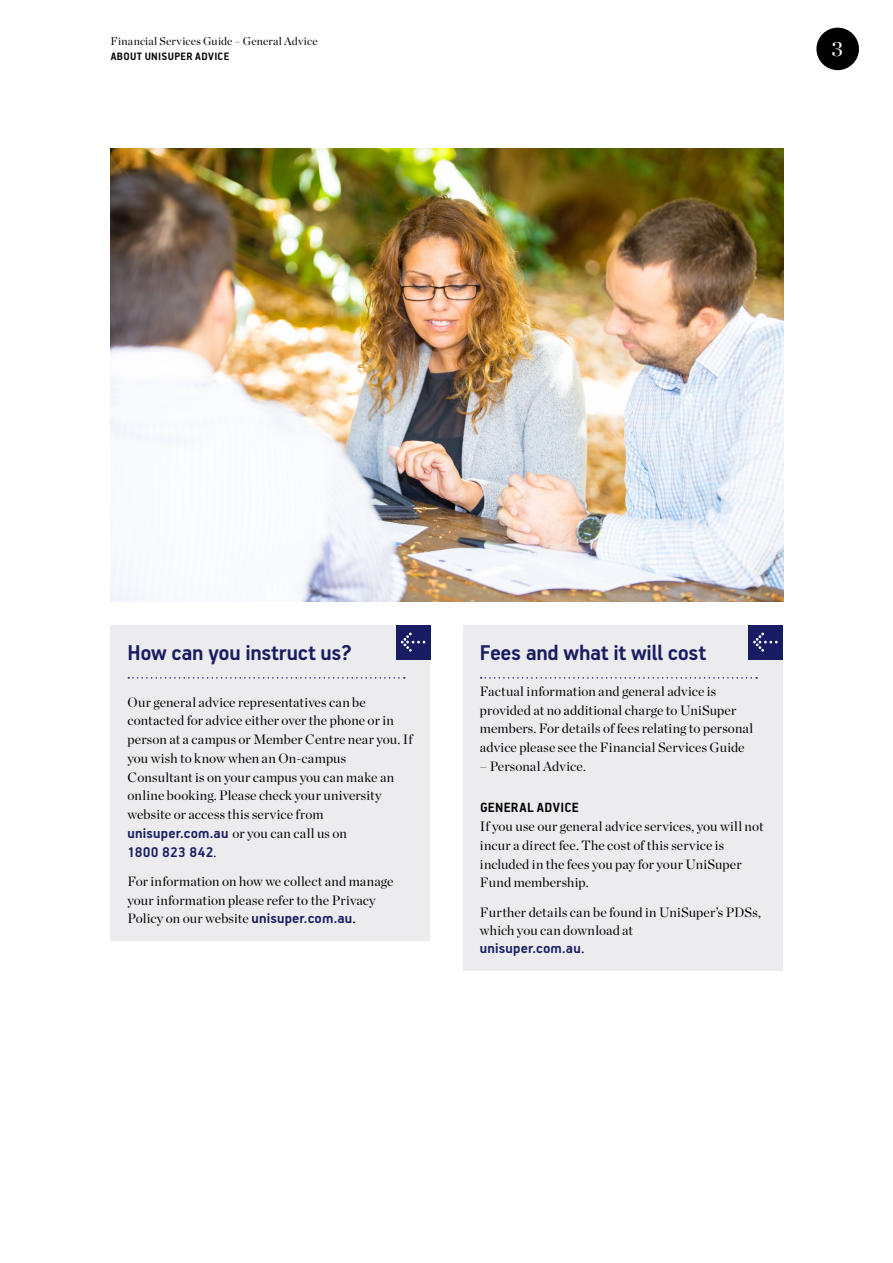
<style>
.page{position:relative;width:893px;height:1263px;background:#fff}
.page>*{position:absolute;margin:0;border:0;box-sizing:border-box;transform-origin:0 0}
.t1{font:700 24px "PF Handbook Pro";letter-spacing:-.015em;color:#181d63}
.t2{font:21px "Chronicle Display";color:#fff}
.t3{font:700 15.75px "PF Handbook Pro";letter-spacing:.01em;color:#181d63}
.t4{font:700 15px "PF Handbook Pro";letter-spacing:.02em;color:#000}
.t5{font:13.5px/18.8px "Chronicle Display";letter-spacing:.01em;color:#000}
.t6{font:700 12px "PF Handbook Pro";letter-spacing:.03em;color:#000}
.t7{font:11.25px "Chronicle Display";letter-spacing:.02em;color:#000}
.s1{font-family:"PF Handbook Pro";font-weight:700;font-size:15.75px;color:#181d63}
.s2{font-family:"Chronicle Display";font-weight:400;font-size:13.5px;color:#000}
.s3{font-size:15.75px}
.s4{font-family:"Chronicle Display";font-weight:400;color:#000}
</style>
<div class="page">
<div style="left:816px;top:28px;width:43px;height:42px;background:#000;border-radius:50%"></div>
<div style="left:111px;top:625px;width:319px;height:315px;background:#ecebed"></div>
<svg style="left:128px;top:677px;width:277px;height:2px"></svg>
<div style="left:396px;top:625px;width:34px;height:34px;background:#181d63"></div>
<svg style="left:401px;top:633px;width:24px;height:19px"></svg>
<div style="left:463px;top:625px;width:319px;height:345px;background:#ecebed"></div>
<svg style="left:481px;top:677px;width:276px;height:2px"></svg>
<div style="left:748px;top:625px;width:34px;height:34px;background:#181d63"></div>
<svg style="left:753px;top:633px;width:25px;height:19px"></svg>
<img style="left:111px;top:149px;width:673px;height:452px">
<p class="t7" style="left:111px;top:33px;width:209px">Financial Services Guide – General Advice</p>
<p class="t6" style="left:111px;top:49px;width:120px">ABOUT UNISUPER ADVICE</p>
<h2 class="t2" style="left:832px;top:32px;width:13px">3</h2>
<h1 class="t1" style="left:128px;top:638px;width:226px">How can you instruct us?</h1>
<p class="t5" style="left:128px;top:691px;width:287px">Our general advice representatives can be contacted for advice either over the phone or in person at a campus or Member Centre near you. If you wish to know when an On-campus Consultant is on your campus you can make an online booking. Please check your university website or access this service from <span class="s1">unisuper.com.au</span> or you can call us on</p>
<p class="t3" style="left:128px;top:842px;width:90px">1800 823 842<span class="s2">.</span></p>
<p class="t5" style="left:128px;top:871px;width:268px">For information on how we collect and manage your information please refer to the Privacy<br>Policy on our website <span class="s1">unisuper.com.au</span><span class="s3">.</span></p>
<h1 class="t1" style="left:480px;top:638px;width:228px">Fees and what it will cost</h1>
<p class="t5" style="left:480px;top:681px;width:275px">Factual information and general advice is provided at no additional charge to UniSuper members. For details of fees relating to personal advice please see the Financial Services Guide</p>
<p class="t5" style="left:480px;top:756px;width:108px">– Personal Advice.</p>
<p class="t4" style="left:480px;top:798px;width:100px">GENERAL ADVICE</p>
<p class="t5" style="left:480px;top:816px;width:285px">If you use our general advice services, you will not incur a direct fee. The cost of this service is included in the fees you pay for your UniSuper Fund membership.</p>
<p class="t5" style="left:480px;top:901px;width:283px">Further details can be found in UniSuper’s PDSs, which you can download at</p>
<p class="t3" style="left:480px;top:939px;width:106px">unisuper.com.au<span class="s4">.</span></p>
</div>
